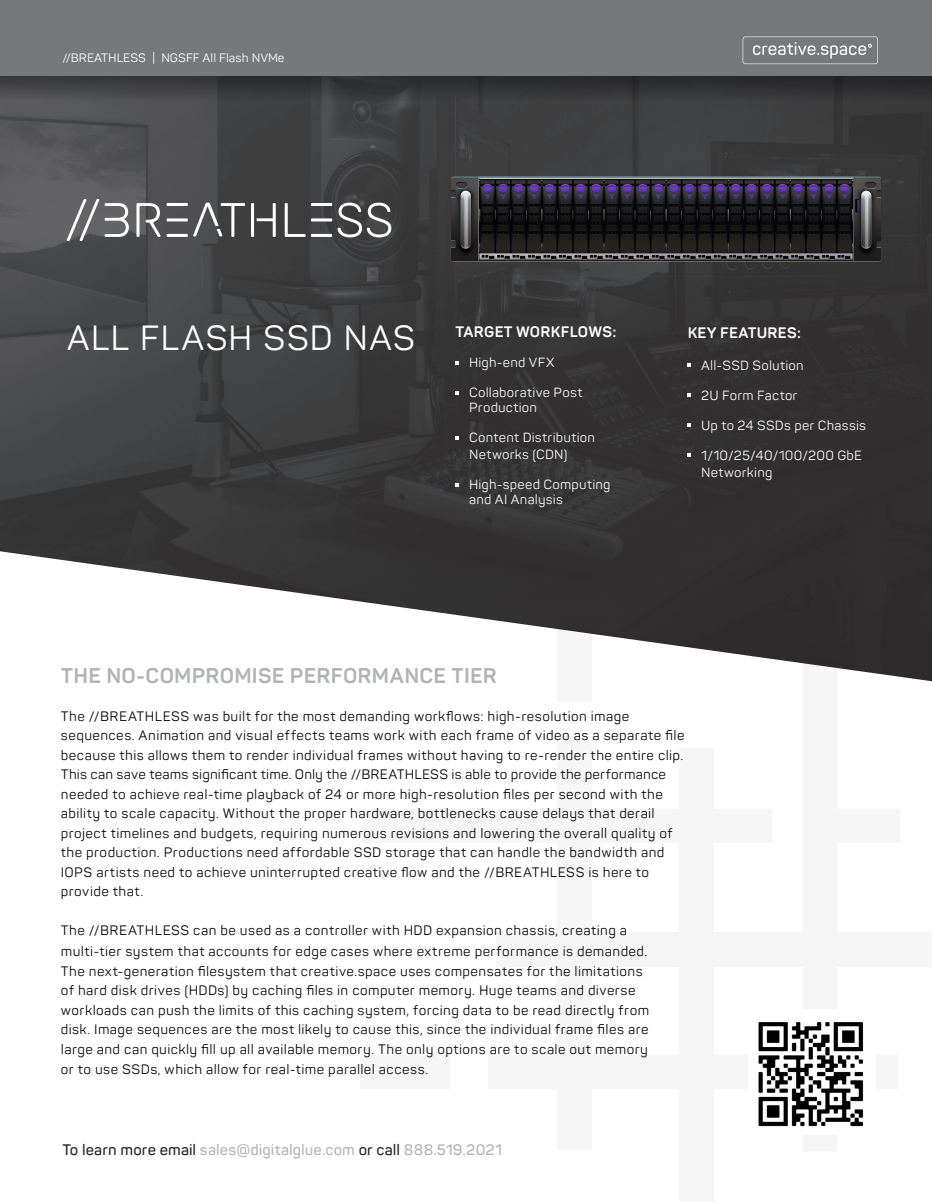
<style>
.page{position:relative;width:932px;height:1202px;background:#fff}
.page>*{position:absolute;margin:0;border:0;box-sizing:border-box;transform-origin:0 0}
.t1{font:34.5px "Panton";letter-spacing:.025em;color:#fff}
.t2{font:700 21px "Panton";letter-spacing:.01em;color:#b2b3b7}
.t3{font:600 15px "Panton";letter-spacing:.005em;color:#b2b3b7}
.t4{font:700 15px "Panton";letter-spacing:.02em;color:#fff}
.t5{font:13.5px/19.5px "Panton";letter-spacing:.03em;color:#040503}
.t6{font:13.2px/17.1px "Panton";letter-spacing:.015em;color:#fff}
.t7{font:12px "Panton";color:#fff}
.s1{color:#231f20}
</style>
<div class="page">
<img style="left:0;top:115px;width:932px;height:436px">
<svg style="left:0;top:76px;width:932px;height:39px;background:#3b3b3d"></svg>
<svg style="left:0;top:551px;width:932px;height:131px"></svg>
<div style="left:0;top:0;width:932px;height:76px;background:#76787b"></div>
<img style="left:430px;top:149px;width:471px;height:131px">
<svg style="left:687px;top:363px;width:4px;height:4px"></svg>
<svg style="left:687px;top:393px;width:4px;height:4px"></svg>
<svg style="left:687px;top:423px;width:4px;height:4px"></svg>
<svg style="left:687px;top:453px;width:4px;height:4px"></svg>
<svg style="left:105px;top:203px;width:24px;height:34px"></svg>
<svg style="left:251px;top:203px;width:25px;height:34px"></svg>
<svg style="left:67px;top:199px;width:32px;height:42px"></svg>
<svg style="left:285px;top:203px;width:20px;height:34px"></svg>
<svg style="left:167px;top:203px;width:78px;height:34px"></svg>
<svg style="left:311px;top:203px;width:80px;height:34px"></svg>
<svg style="left:136px;top:203px;width:24px;height:34px"></svg>
<svg style="left:557px;top:612px;width:34px;height:45px;fill:#f6f6f6"></svg>
<div style="left:679px;top:748px;width:34px;height:454px;background:#f6f6f6"></div>
<svg style="left:360px;top:657px;width:539px;height:25px"></svg>
<div style="left:496px;top:932px;width:436px;height:34px;background:#f6f6f6"></div>
<svg style="left:455px;top:361px;width:4px;height:3px"></svg>
<svg style="left:455px;top:391px;width:4px;height:3px"></svg>
<svg style="left:455px;top:436px;width:4px;height:3px"></svg>
<svg style="left:455px;top:483px;width:4px;height:3px"></svg>
<img style="left:758px;top:1022px;width:106px;height:105px">
<svg style="left:742px;top:37px;width:136px;height:27px"></svg>
<p class="t7" style="left:62px;top:50px;width:224px">//BREATHLESS | NGSFF All Flash NVMe</p>
<p class="t1" style="left:67px;top:316px;width:350px">ALL FLASH SSD NAS</p>
<p class="t4" style="left:455px;top:322px;width:162px">TARGET WORKFLOWS:</p>
<p class="t6" style="left:469px;top:354px;width:87px">High-end VFX</p>
<p class="t6" style="left:469px;top:385px;width:115px;line-height:15px">Collaborative Post<br>Production</p>
<p class="t6" style="left:469px;top:429px;width:127px">Content Distribution</p>
<p class="t6" style="left:469px;top:446px;width:100px">Networks (CDN)</p>
<p class="t6" style="left:469px;top:476px;width:143px">High-speed Computing</p>
<p class="t6" style="left:469px;top:491px;width:95px">and AI Analysis</p>
<p class="t4" style="left:687px;top:323px;width:115px">KEY FEATURES:</p>
<p class="t6" style="left:701px;top:356px;width:104px">All-SSD Solution</p>
<p class="t6" style="left:701px;top:386px;width:98px">2U Form Factor</p>
<p class="t6" style="left:701px;top:416px;width:166px">Up to 24 SSDs per Chassis</p>
<p class="t6" style="left:701px;top:446px;width:162px">1/10/25/40/100/200 GbE<br>Networking</p>
<p class="t2" style="left:61px;top:662px;width:437px">THE NO-COMPROMISE PERFORMANCE TIER</p>
<p class="t5" style="left:61px;top:706px;width:625px">The //BREATHLESS was built for the most demanding workflows: high-resolution image sequences. Animation and visual effects teams work with each frame of video as a separate file because this allows them to render individual frames without having to re-render the entire clip.<br>This can save teams significant time. Only the //BREATHLESS is able to provide the performance needed to achieve real-time playback of 24 or more high-resolution files per second with the ability to scale capacity. Without the proper hardware, bottlenecks cause delays that derail project timelines and budgets, requiring numerous revisions and lowering the overall quality of the production. Productions need affordable SSD storage that can handle the bandwidth and IOPS artists need to achieve uninterrupted creative flow and the //BREATHLESS is here to provide that.</p>
<p class="t5" style="left:61px;top:920px;width:588px;line-height:21px">The //BREATHLESS can be used as a controller with HDD expansion chassis, creating a multi-tier system that accounts for edge cases where extreme performance is demanded.</p>
<p class="t5" style="left:61px;top:961px;width:590px">The next-generation filesystem that creative.space uses compensates for the limitations of hard disk drives (HDDs) by caching files in computer memory. Huge teams and diverse workloads can push the limits of this caching system, forcing data to be read directly from disk. Image sequences are the most likely to cause this, since the individual frame files are large and can quickly fill up all available memory. The only options are to scale out memory or to use SSDs, which allow for real-time parallel access.</p>
<p class="t3" style="left:62px;top:1140px;width:441px"><span class="s1">To learn more email</span> sales@digitalglue.com <span class="s1">or call</span> 888.519.2021</p>
</div>
